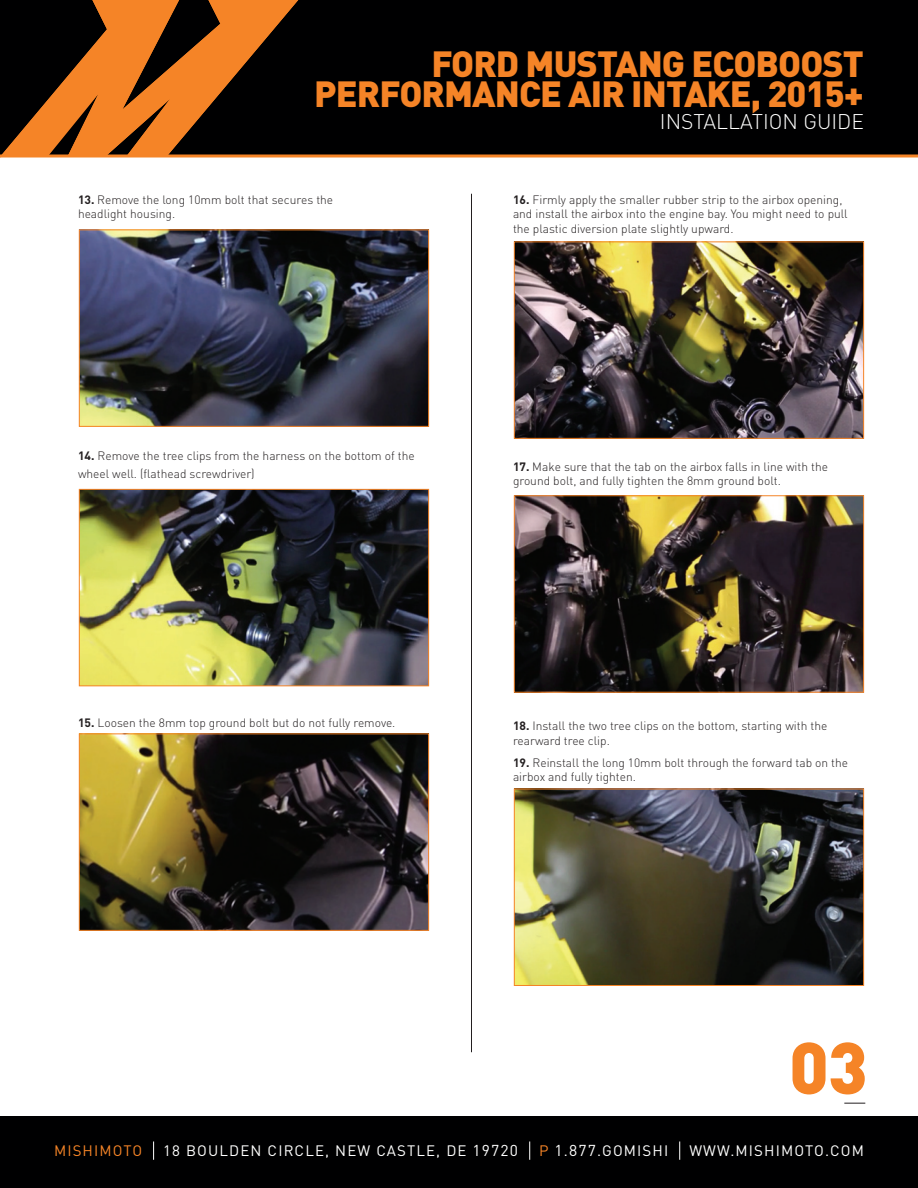
<style>
.page{position:relative;width:918px;height:1188px;background:#fff}
.page>*{position:absolute;margin:0;border:0;box-sizing:border-box;transform-origin:0 0}
.t1{font:900 72px "DIN";color:#f58427}
.t2{font:900 36px/30px "DIN";letter-spacing:-.025em;color:#f58427;text-align:right}
.t3{font:300 21px "DIN";color:#fff}
.t4{font:15px "DIN";letter-spacing:.075em;color:#fff}
.t5{font:15px "DIN";letter-spacing:.075em;color:#f58427}
.t6{font:300 12px/14.4px "DIN";color:#231f20}
.s1{font-weight:700}
.s2{font-size:15.6px}
.s3{color:#f58427}
</style>
<div class="page">
<div style="left:298px;top:0;width:620px;height:158px;background:#000001"></div>
<svg style="left:844px;top:1103px;width:21px;height:1px"></svg>
<hr style="left:471px;top:194px;width:1px;height:858px;background:#231f20">
<svg style="left:0;top:0;width:298px;height:157px;background:#774013"></svg>
<img style="left:81px;top:232px;width:346px;height:193px">
<div style="left:79px;top:230px;width:350px;height:197px;border:1px solid #f58427"></div>
<img style="left:516px;top:244px;width:346px;height:193px">
<div style="left:514px;top:242px;width:350px;height:197px;border:1px solid #f58427"></div>
<img style="left:516px;top:497px;width:346px;height:194px">
<div style="left:514px;top:495px;width:350px;height:198px;border:1px solid #f58427"></div>
<img style="left:516px;top:791px;width:346px;height:193px">
<div style="left:514px;top:789px;width:350px;height:197px;border:1px solid #f58427"></div>
<img style="left:81px;top:491px;width:346px;height:193px">
<div style="left:79px;top:489px;width:350px;height:197px;border:1px solid #f58427"></div>
<img style="left:81px;top:736px;width:346px;height:193px">
<div style="left:79px;top:734px;width:350px;height:197px;border:1px solid #f58427"></div>
<div style="left:0;top:1117px;width:918px;height:71px;background:#000001"></div>
<svg style="left:153px;top:1141px;width:1px;height:19px"></svg>
<svg style="left:529px;top:1141px;width:1px;height:19px"></svg>
<svg style="left:679px;top:1141px;width:1px;height:19px"></svg>
<h2 class="t2" style="left:314px;top:47px;width:551px">FORD MUSTANG ECOBOOST<br>PERFORMANCE AIR INTAKE, 2015+</h2>
<h3 class="t3" style="left:660px;top:108px;width:206px">INSTALLATION GUIDE</h3>
<p class="t6" style="left:78px;top:192px;width:257px"><span class="s1">13.</span> Remove the long 10mm bolt that secures the headlight housing.</p>
<p class="t6" style="left:78px;top:446px;width:338px;line-height:18px"><span class="s1">14.</span> Remove the tree clips from the harness on the bottom of the wheel well. (flathead screwdriver)</p>
<p class="t6" style="left:78px;top:715px;width:319px"><span class="s1">15.</span> Loosen the 8mm top ground bolt but do not fully remove.</p>
<p class="t6" style="left:513px;top:192px;width:336px"><span class="s1">16.</span> Firmly apply the smaller rubber strip to the airbox opening, and install the airbox into the engine bay. You might need to pull the plastic diversion plate slightly upward.</p>
<p class="t6" style="left:513px;top:459px;width:317px"><span class="s1">17.</span> Make sure that the tab on the airbox falls in line with the ground bolt, and fully tighten the 8mm ground bolt.</p>
<p class="t6" style="left:513px;top:719px;width:316px"><span class="s1">18.</span> Install the two tree clips on the bottom, starting with the rearward tree clip.</p>
<p class="t6" style="left:513px;top:755px;width:337px"><span class="s1">19.</span> Reinstall the long 10mm bolt through the forward tab on the airbox and fully tighten.</p>
<h1 class="t1" style="left:789px;top:1020px;width:80px">03</h1>
<p class="t5" style="left:54px;top:1142px;width:90px">MISHIMOTO</p>
<p class="t4" style="left:163px;top:1142px;width:356px">18 BOULDEN CI RCLE, N EW CASTLE, DE <span class="s2">19720</span></p>
<p class="t4" style="left:539px;top:1142px;width:131px"><span class="s3">P</span> <span class="s2">1</span>.<span class="s2">877</span>.GOMISHI</p>
<p class="t4" style="left:689px;top:1142px;width:15px">WWW</p>
<p class="t4" style="left:730px;top:1142px;width:135px">.MISHIMOTO.COM</p>
</div>
